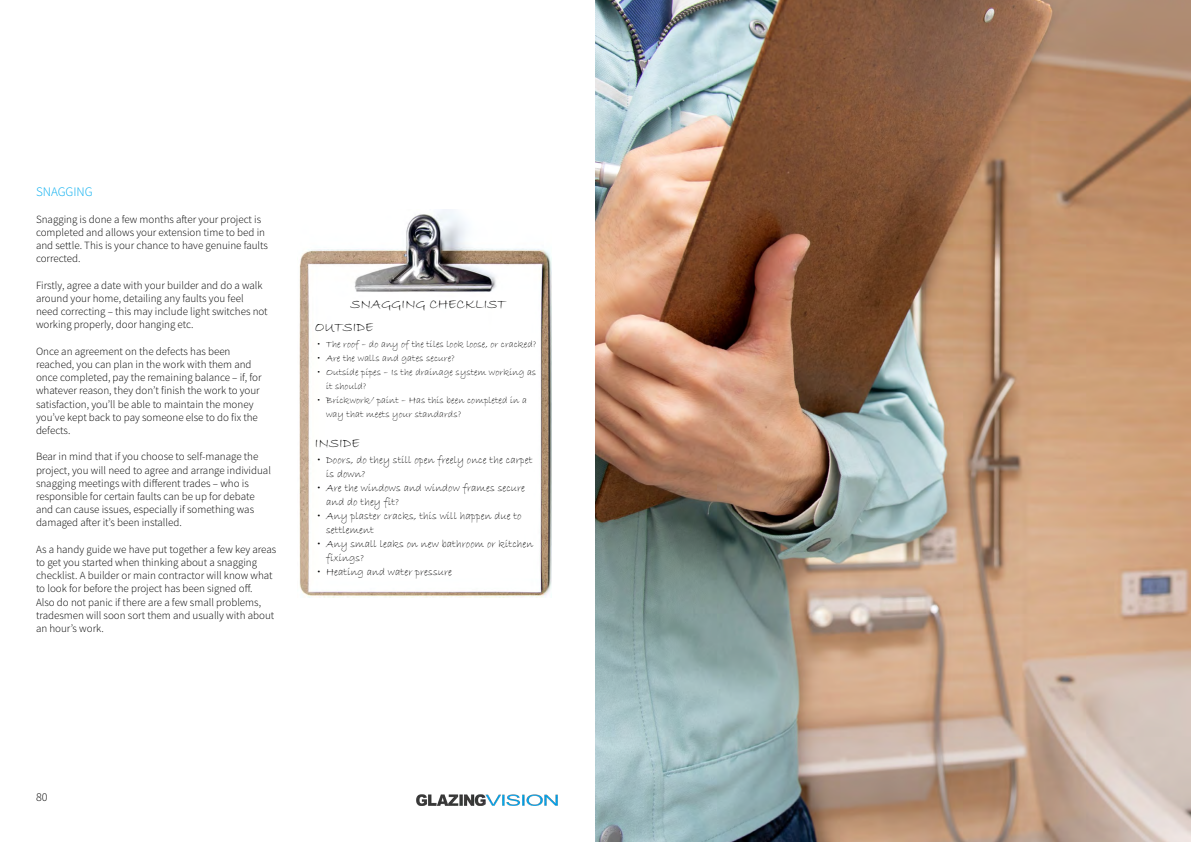
<style>
.page{position:relative;width:1191px;height:842px;background:#fff}
.page>*{position:absolute;margin:0;border:0;box-sizing:border-box;transform-origin:0 0}
.t1{font:14px/23px "Bradley Hand ITC";color:#000}
.t2{font:300 13px "Source Sans Pro";color:#02acef}
.t3{font:300 12px "Source Sans Pro";color:#000}
.t4{font:300 11px/13.2px "Source Sans Pro";color:#000}
.t5{font:11px/14px "Bradley Hand ITC";color:#000}
.t6{font:10px/14px "Bradley Hand ITC";color:#000}
</style>
<div class="page">
<img style="left:416px;top:794px;width:142px;height:12px">
<img style="left:299px;top:210px;width:253px;height:387px">
<img style="left:595px;top:0;width:596px;height:842px">
<p class="t2" style="left:36px;top:184px;width:58px">SNAGGING</p>
<p class="t4" style="left:36px;top:213px;width:233px">Snagging is done a few months after your project is completed and allows your extension time to bed in and settle. This is your chance to have genuine faults corrected.</p>
<p class="t4" style="left:36px;top:279px;width:233px">Firstly, agree a date with your builder and do a walk around your home, detailing any faults you feel need correcting – this may include light switches not working properly, door hanging etc.</p>
<p class="t4" style="left:36px;top:345px;width:227px">Once an agreement on the defects has been reached, you can plan in the work with them and once completed, pay the remaining balance – if, for whatever reason, they don’t finish the work to your satisfaction, you’ll be able to maintain the money you’ve kept back to pay someone else to do fix the defects.</p>
<p class="t4" style="left:36px;top:450px;width:236px">Bear in mind that if you choose to self-manage the project, you will need to agree and arrange individual snagging meetings with different trades – who is responsible for certain faults can be up for debate and can cause issues, especially if something was damaged after it’s been installed.</p>
<p class="t4" style="left:36px;top:543px;width:242px">As a handy guide we have put together a few key areas to get you started when thinking about a snagging checklist. A builder or main contractor will know what to look for before the project has been signed off.<br>Also do not panic if there are a few small problems, tradesmen will soon sort them and usually with about an hour’s work.</p>
<p class="t1" style="left:315px;top:293px;width:193px;text-indent:36px">SNAGGING CHECKLIST<br>OUTSIDE</p>
<p class="t6" style="left:317px;top:337px;width:221px">• The roof – do any of the tiles look loose, or cracked?</p>
<p class="t6" style="left:317px;top:351px;width:139px">• Are the walls and gates secure?</p>
<p class="t6" style="left:326px;top:365px;width:212px;text-indent:-8px">• Outside pipes – Is the drainage system working as it should?</p>
<p class="t6" style="left:326px;top:393px;width:202px;text-indent:-8px">• Brickwork/ paint – Has this been completed in a way that meets your standards?</p>
<p class="t1" style="left:315px;top:432px;width:47px">INSIDE</p>
<p class="t5" style="left:326px;top:453px;width:208px;text-indent:-9px">• Doors, do they still open freely once the carpet is down?</p>
<p class="t5" style="left:326px;top:481px;width:201px;text-indent:-9px">• Are the windows and window frames secure and do they fit?</p>
<p class="t5" style="left:326px;top:509px;width:197px;text-indent:-9px">• Any plaster cracks, this will happen due to settlement</p>
<p class="t5" style="left:326px;top:537px;width:209px;text-indent:-9px">• Any small leaks on new bathroom or kitchen fixings?</p>
<p class="t5" style="left:317px;top:565px;width:136px">• Heating and water pressure</p>
<p class="t3" style="left:36px;top:789px;width:13px">80</p>
</div>
